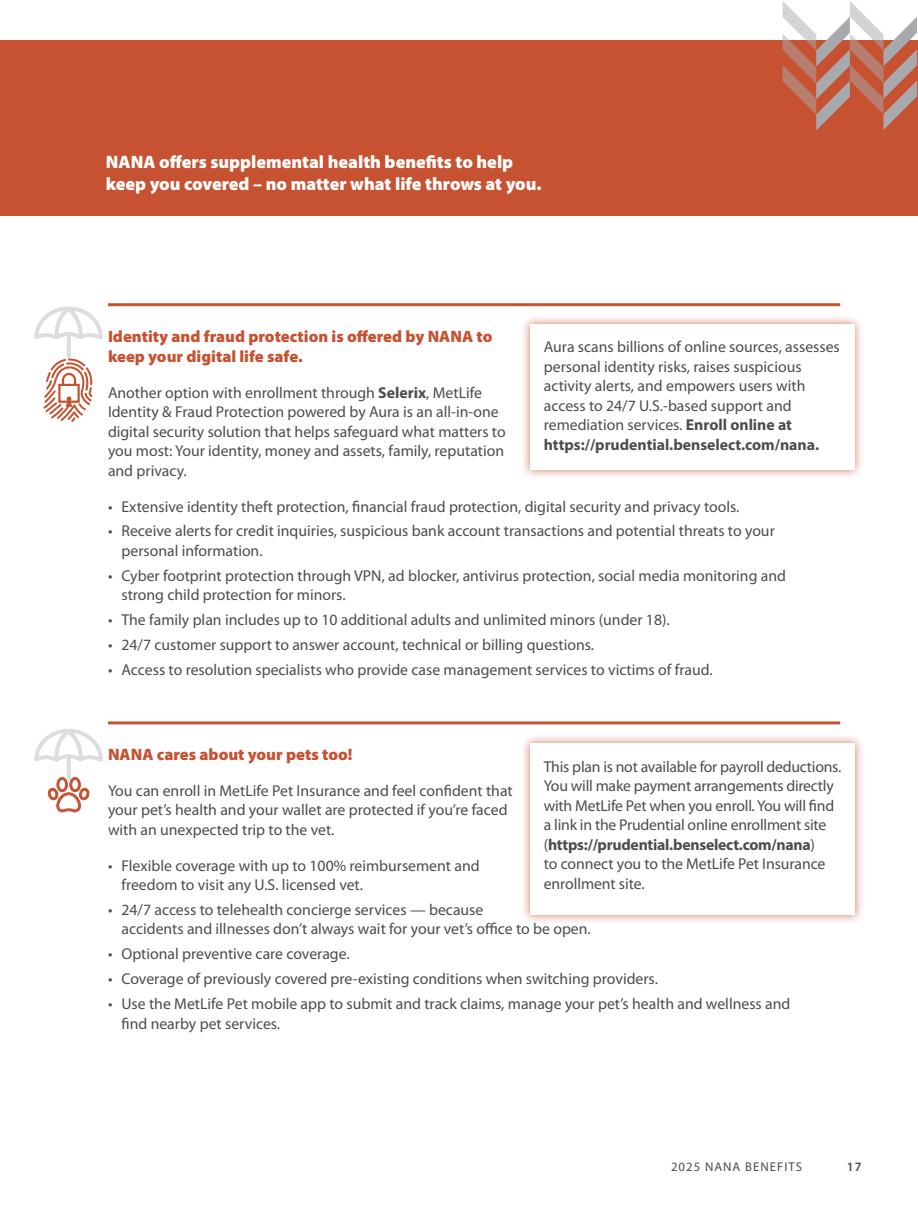
<style>
.page{position:relative;width:918px;height:1215px;background:#fff}
.page>*{position:absolute;margin:0;border:0;box-sizing:border-box;transform-origin:0 0}
._2024_Top_paragraph_balck{font:900 18px/22.5px "Myriad Pro";color:#fff}
._2024_Basic_paragraph{font:900 16.5px/20.2px "Myriad Pro";color:#c65232}
._2024_Basic_paragraph-2{font:15.75px/19.5px "Myriad Pro";color:#4b4c4d}
.t1{font:12.75px "Myriad Pro";letter-spacing:.08em;color:#4b4c4d}
.t2{font:600 12.75px "Myriad Pro";color:#4b4c4d}
.s1{font-weight:700}
</style>
<div class="page">
<div style="left:0;top:40px;width:918px;height:176px;background:#c65232"></div>
<hr style="left:108px;top:303px;width:732px;height:3px;background:#c65232">
<hr style="left:108px;top:721px;width:732px;height:3px;background:#c65232">
<div style="left:521px;top:315px;width:343px;height:165px;background:#c65232;opacity:.75"></div>
<div style="left:530px;top:324px;width:325px;height:146px;background:#fff"></div>
<div style="left:521px;top:734px;width:343px;height:190px;background:#c65232;opacity:.75"></div>
<div style="left:530px;top:744px;width:325px;height:171px;background:#fff"></div>
<svg style="left:34px;top:306px;width:69px;height:116px"></svg>
<svg style="left:34px;top:729px;width:69px;height:84px"></svg>
<svg style="left:783px;top:1px;width:134px;height:130px"></svg>
<p class="_2024_Top_paragraph_balck" style="left:106px;top:149px;width:437px">NANA offers supplemental health benefits to help keep you covered – no matter what life throws at you.</p>
<p class="_2024_Basic_paragraph" style="left:108px;top:326px;width:386px">Identity and fraud protection is offered by NANA to keep your digital life safe.</p>
<p class="_2024_Basic_paragraph-2" style="left:108px;top:383px;width:399px">Another option with enrollment through <span class="s1">Selerix</span>, MetLife Identity &amp; Fraud Protection powered by Aura is an all-in-one digital security solution that helps safeguard what matters to you most: Your identity, money and assets, family, reputation and privacy.</p>
<p class="_2024_Basic_paragraph-2" style="left:108px;top:496px;width:633px">• Extensive identity theft protection, financial fraud protection, digital security and privacy tools.</p>
<p class="_2024_Basic_paragraph-2" style="left:122px;top:521px;width:655px;text-indent:-14px">• Receive alerts for credit inquiries, suspicious bank account transactions and potential threats to your personal information.</p>
<p class="_2024_Basic_paragraph-2" style="left:122px;top:566px;width:666px;text-indent:-14px">• Cyber footprint protection through VPN, ad blocker, antivirus protection, social media monitoring and strong child protection for minors.</p>
<p class="_2024_Basic_paragraph-2" style="left:108px;top:610px;width:563px">• The family plan includes up to 10 additional adults and unlimited minors (under 18).</p>
<p class="_2024_Basic_paragraph-2" style="left:108px;top:635px;width:488px">• 24/7 customer support to answer account, technical or billing questions.</p>
<p class="_2024_Basic_paragraph-2" style="left:108px;top:660px;width:606px">• Access to resolution specialists who provide case management services to victims of fraud.</p>
<p class="_2024_Basic_paragraph-2" style="left:544px;top:337px;width:298px">Aura scans billions of online sources, assesses personal identity risks, raises suspicious activity alerts, and empowers users with access to 24/7 U.S.-based support and remediation services. <span class="s1">Enroll online at https://prudential.benselect.com/nana.</span></p>
<p class="_2024_Basic_paragraph" style="left:108px;top:744px;width:246px">NANA cares about your pets too!</p>
<p class="_2024_Basic_paragraph-2" style="left:108px;top:781px;width:406px">You can enroll in MetLife Pet Insurance and feel confident that your pet’s health and your wallet are protected if you’re faced with an unexpected trip to the vet.</p>
<p class="_2024_Basic_paragraph-2" style="left:122px;top:855px;width:360px;text-indent:-14px">• Flexible coverage with up to 100% reimbursement and freedom to visit any U.S. licensed vet.</p>
<p class="_2024_Basic_paragraph-2" style="left:122px;top:900px;width:471px;text-indent:-14px">• 24/7 access to telehealth concierge services — because<br>accidents and illnesses don’t always wait for your vet’s office to be open.</p>
<p class="_2024_Basic_paragraph-2" style="left:108px;top:944px;width:243px">• Optional preventive care coverage.</p>
<p class="_2024_Basic_paragraph-2" style="left:108px;top:969px;width:551px">• Coverage of previously covered pre-existing conditions when switching providers.</p>
<p class="_2024_Basic_paragraph-2" style="left:122px;top:994px;width:670px;text-indent:-14px">• Use the MetLife Pet mobile app to submit and track claims, manage your pet’s health and wellness and find nearby pet services.</p>
<p class="_2024_Basic_paragraph-2" style="left:544px;top:756px;width:299px">This plan is not available for payroll deductions.<br>You will make payment arrangements directly with MetLife Pet when you enroll. You will find a link in the Prudential online enrollment site (<span class="s1">https://prudential.benselect.com/nana</span>)<br>to connect you to the MetLife Pet Insurance enrollment site.</p>
<p class="t1" style="left:671px;top:1158px;width:132px">2025 NANA BENEFITS</p>
<p class="t2" style="left:847px;top:1158px;width:16px">17</p>
</div>
